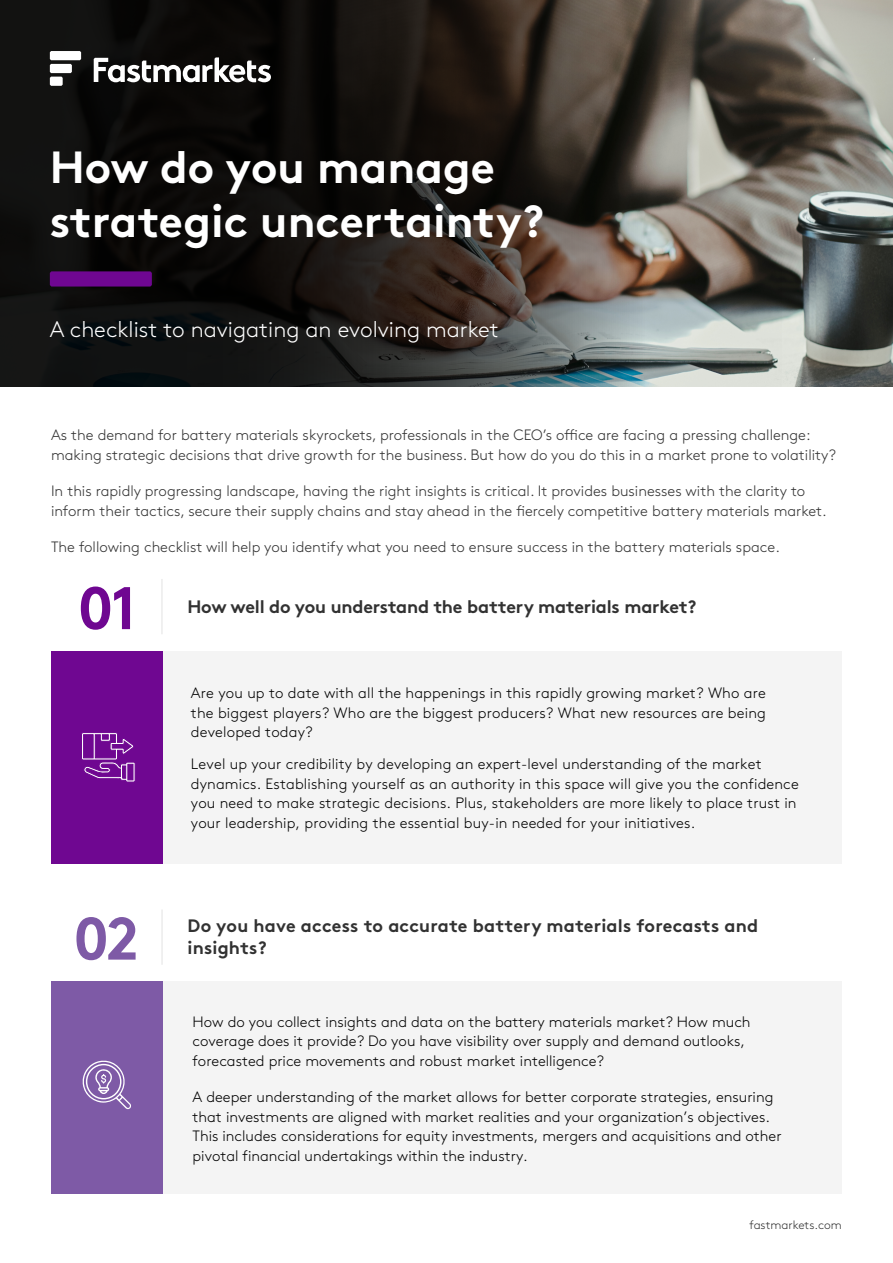
<style>
.page{position:relative;width:893px;height:1263px;background:#fff}
.page>*{position:absolute;margin:0;border:0;box-sizing:border-box;transform-origin:0 0}
.t1{font:700 60px "Brown Std";color:#6f0791}
.t2{font:700 60px "Brown Std";color:#7e5aa6}
.t3{font:700 45px/54px "Brown Std";color:#fff}
.t4{font:300 22.5px "Brown Std";color:#fff}
.t5{font:700 18px "Brown Std";letter-spacing:-.005em;color:#323232}
.t6{font:300 15px/19.5px "Brown Std";color:#000}
.t7{font:300 15px/19.5px "Brown Std";color:#323232}
.t8{font:300 12px "Brown Std";color:#323232}
</style>
<div class="page">
<div style="left:161px;top:651px;width:681px;height:213px;background:#f4f4f4"></div>
<img style="left:781px;top:0;width:112px;height:386px">
<svg style="left:0;top:0;width:781px;height:386px;background:#302d29"></svg>
<svg style="left:50px;top:51px;width:31px;height:35px"></svg>
<svg style="left:94px;top:57px;width:177px;height:25px"></svg>
<div style="left:50px;top:271px;width:102px;height:16px;background:#6f0791;border-radius:2px"></div>
<hr style="left:161px;top:579px;width:2px;height:55px;background:#ececec">
<div style="left:51px;top:651px;width:112px;height:213px;background:#6f0791"></div>
<svg style="left:82px;top:732px;width:53px;height:50px"></svg>
<div style="left:163px;top:981px;width:679px;height:213px;background:#f4f4f4"></div>
<hr style="left:161px;top:909px;width:2px;height:56px;background:#ececec">
<div style="left:51px;top:981px;width:112px;height:213px;background:#7e5aa6"></div>
<svg style="left:83px;top:1060px;width:48px;height:49px"></svg>
<h2 class="t3" style="left:50px;top:140px;width:496px">How do you manage strategic uncertainty?</h2>
<h3 class="t4" style="left:50px;top:317px;width:451px">A checklist to navigating an evolving market</h3>
<p class="t7" style="left:51px;top:425px;width:786px">As the demand for battery materials skyrockets, professionals in the CEO’s office are facing a pressing challenge: making strategic decisions that drive growth for the business. But how do you do this in a market prone to volatility?</p>
<p class="t7" style="left:51px;top:481px;width:777px">In this rapidly progressing landscape, having the right insights is critical. It provides businesses with the clarity to inform their tactics, secure their supply chains and stay ahead in the fiercely competitive battery materials market.</p>
<p class="t7" style="left:51px;top:537px;width:730px">The following checklist will help you identify what you need to ensure success in the battery materials space.</p>
<h1 class="t1" style="left:78px;top:571px;width:60px">01</h1>
<h1 class="t2" style="left:73px;top:902px;width:67px">02</h1>
<p class="t5" style="left:187px;top:596px;width:511px">How well do you understand the battery materials market?</p>
<p class="t6" style="left:191px;top:683px;width:576px;text-align:justify">Are you up to date with all the happenings in this rapidly growing market? Who are the biggest players? Who are the biggest producers? What new resources are being developed today?</p>
<p class="t6" style="left:191px;top:755px;width:609px">Level up your credibility by developing an expert-level understanding of the market dynamics. Establishing yourself as an authority in this space will give you the confidence you need to make strategic decisions. Plus, stakeholders are more likely to place trust in your leadership, providing the essential buy-in needed for your initiatives.</p>
<p class="t5" style="left:187px;top:914px;width:572px">Do you have access to accurate battery materials forecasts and</p>
<p class="t5" style="left:187px;top:937px;width:81px">insights?</p>
<p class="t6" style="left:193px;top:1012px;width:559px">How do you collect insights and data on the battery materials market? How much coverage does it provide? Do you have visibility over supply and demand outlooks, forecasted price movements and robust market intelligence?</p>
<p class="t6" style="left:193px;top:1087px;width:591px">A deeper understanding of the market allows for better corporate strategies, ensuring that investments are aligned with market realities and your organization’s objectives.<br>This includes considerations for equity investments, mergers and acquisitions and other pivotal financial undertakings within the industry.</p>
<p class="t8" style="left:749px;top:1218px;width:94px">fastmarkets.com</p>
</div>
